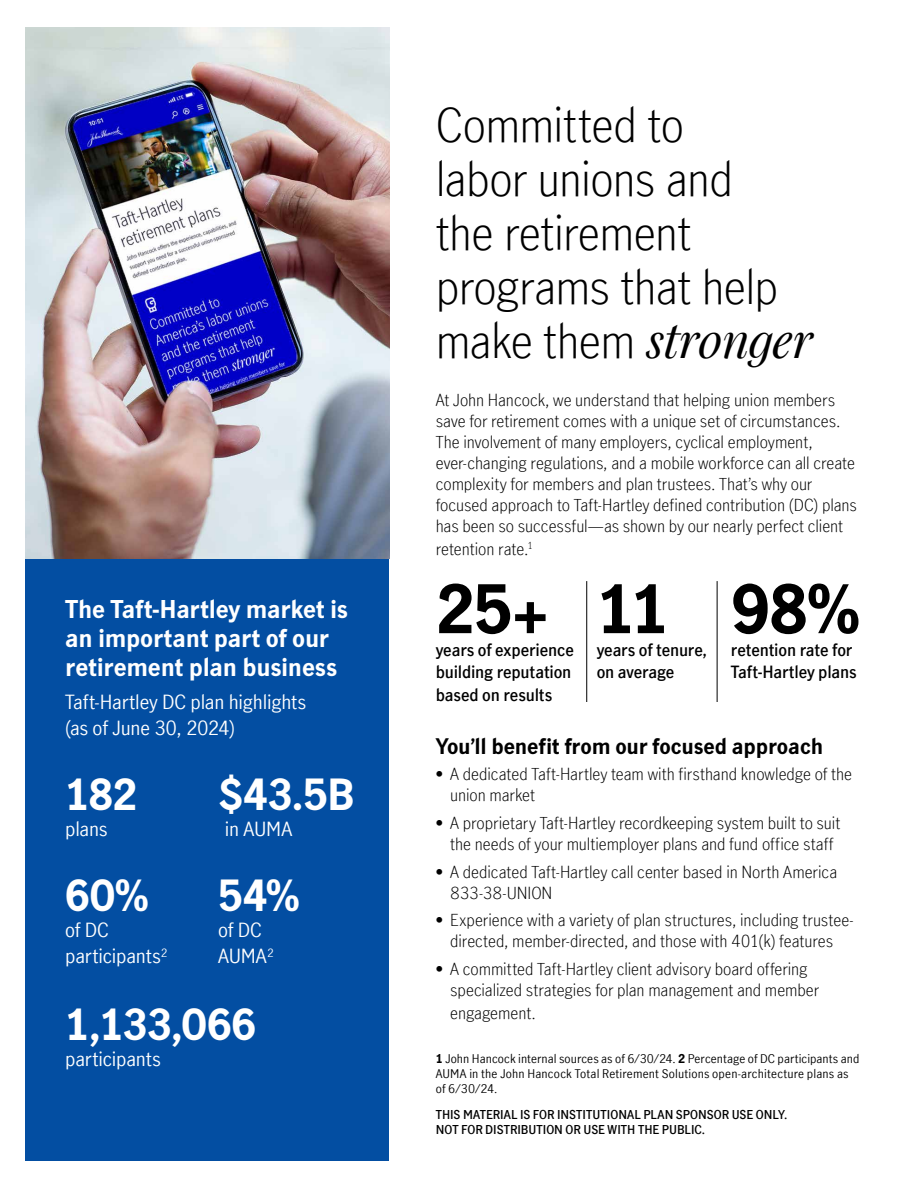
<style>
.page{position:relative;width:918px;height:1188px;background:#fff}
.page>*{position:absolute;margin:0;border:0;box-sizing:border-box;transform-origin:0 0}
.t1{font:700 66px "Manulife JH Sans Optimized";color:#000}
.t2{font:300 46.5px/54px "Manulife JH Sans Optimized";letter-spacing:-.015em;color:#000}
.t3{font:700 42px "Manulife JH Sans Optimized";letter-spacing:-.01em;color:#fff}
.t4{font:700 24px/28.8px "Manulife JH Sans Optimized";letter-spacing:-.01em;color:#fff}
.t5{font:700 21px "Manulife JH Sans Optimized";letter-spacing:-.01em;color:#000}
.t6{font:19.5px/26.2px "Manulife JH Sans Optimized";letter-spacing:-.01em;color:#fff}
.t7{font:300 16.5px/21px "Manulife JH Sans Optimized";color:#000}
.t8{font:600 16.5px/22.5px "Manulife JH Sans Optimized";letter-spacing:-.01em;color:#000}
.t9{font:12px/15px "Manulife JH Sans Optimized";letter-spacing:.01em;color:#000}
.t10{font:600 12px/15px "Manulife JH Sans Optimized";letter-spacing:.005em;color:#000}
.s1{font-family:"Manulife JH Serif Optimized";font-weight:400;font-style:italic}
.s2{font-weight:700}
</style>
<div class="page">
<div style="left:26px;top:558px;width:363px;height:603px;background:#034ea2"></div>
<img style="left:26px;top:27px;width:363px;height:531px">
<hr style="left:717px;top:581px;width:1px;height:121px;background:#000">
<hr style="left:586px;top:581px;width:1px;height:121px;background:#000">
<h3 class="t4" style="left:65px;top:594px;width:284px">The Taft-Hartley market is an important part of our retirement plan business</h3>
<p class="t6" style="left:65px;top:688px;width:243px">Taft-Hartley DC plan highlights (as of June 30, 2024)</p>
<h3 class="t3" style="left:65px;top:766px;width:74px">182</h3>
<p class="t6" style="left:65px;top:815px;width:44px">plans</p>
<h3 class="t3" style="left:65px;top:866px;width:85px">60%</h3>
<p class="t6" style="left:65px;top:916px;width:104px">of DC participants<sup>2</sup></p>
<h3 class="t3" style="left:218px;top:766px;width:138px">$43.5B</h3>
<p class="t6" style="left:225px;top:815px;width:69px">in AUMA</p>
<h3 class="t3" style="left:218px;top:866px;width:83px">54%</h3>
<p class="t6" style="left:218px;top:916px;width:57px">of DC<br>AUMA<sup>2</sup></p>
<h3 class="t3" style="left:65px;top:996px;width:193px">1,133,066</h3>
<p class="t6" style="left:65px;top:1045px;width:97px">participants</p>
<h2 class="t2" style="left:436px;top:97px;width:378px">Committed to<br>labor unions and<br>the retirement programs that help make them <span class="s1">stronger</span></h2>
<p class="t7" style="left:436px;top:389px;width:423px">At John Hancock, we understand that helping union members save for retirement comes with a unique set of circumstances.<br>The involvement of many employers, cyclical employment, ever-changing regulations, and a mobile workforce can all create complexity for members and plan trustees. That’s why our focused approach to Taft-Hartley defined contribution (DC) plans has been so successful—as shown by our nearly perfect client</p>
<p class="t7" style="left:436px;top:538px;width:99px">retention rate.<sup>1</sup></p>
<h1 class="t1" style="left:436px;top:563px;width:116px">25+</h1>
<p class="t8" style="left:436px;top:638px;width:140px">years of experience building reputation based on results</p>
<h1 class="t1" style="left:597px;top:563px;width:75px">11</h1>
<p class="t8" style="left:597px;top:638px;width:112px">years of tenure, on average</p>
<h1 class="t1" style="left:731px;top:563px;width:131px">98%</h1>
<p class="t8" style="left:731px;top:638px;width:127px">retention rate for<br>Taft-Hartley plans</p>
<p class="t5" style="left:436px;top:732px;width:389px">You’ll benefit from our focused approach</p>
<p class="t7" style="left:450px;top:763px;width:403px;text-indent:-15px">• A dedicated Taft-Hartley team with firsthand knowledge of the union market</p>
<p class="t7" style="left:436px;top:812px;width:406px;text-align:center">• A proprietary Taft-Hartley recordkeeping system built to suit the needs of your multiemployer plans and fund office staff</p>
<p class="t7" style="left:450px;top:860px;width:389px;text-indent:-15px">• A dedicated Taft-Hartley call center based in North America<br>833-38-UNION</p>
<p class="t7" style="left:436px;top:909px;width:419px;text-align:center">• Experience with a variety of plan structures, including trustee&shy;directed, member-directed, and those with 401(k) features</p>
<p class="t7" style="left:450px;top:958px;width:370px;text-indent:-15px">• A committed Taft-Hartley client advisory board offering specialized strategies for plan management and member</p>
<p class="t7" style="left:450px;top:1001px;width:87px">engagement.</p>
<p class="t9" style="left:436px;top:1051px;width:425px"><span class="s2">1</span> John Hancock internal sources as of 6/30/24. <span class="s2">2</span> Percentage of DC participants and<br>AUMA in the John Hancock Total Retirement Solutions open-architecture plans as of 6/30/24.</p>
<p class="t10" style="left:436px;top:1107px;width:353px">THIS MATERIAL IS FOR INSTITUTIONAL PLAN SPONSOR USE ONLY.<br>NOT FOR DISTRIBUTION OR USE WITH THE PUBLIC.</p>
</div>
